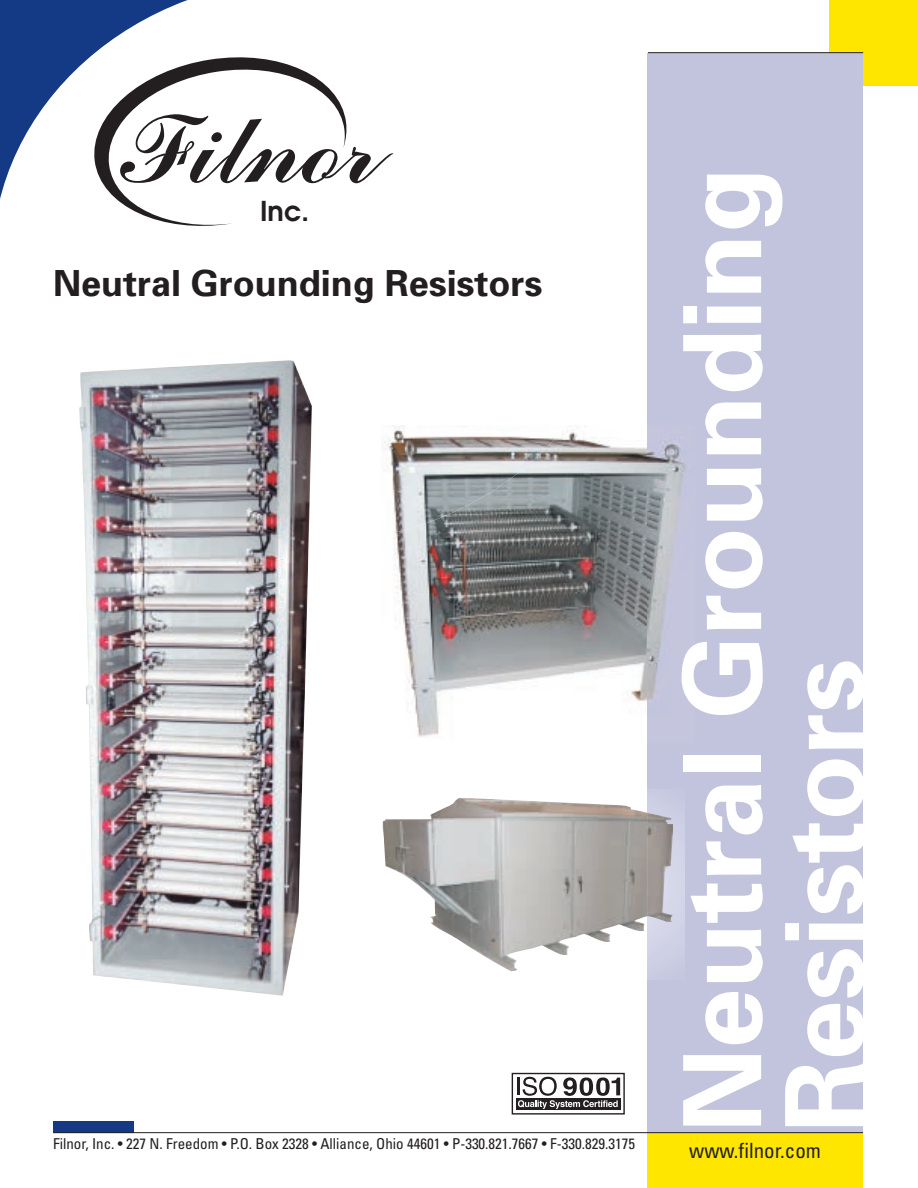
<style>
.page{position:relative;width:918px;height:1188px;background:#fff}
.page>*{position:absolute;margin:0;border:0;box-sizing:border-box;transform-origin:0 0}
.t1{font:700 108px/102px "Univers";color:#fff}
.t2{font:83.55px "Commercial Script V";color:#231f20}
.t3{font:700 36px "Univers";color:#231f20}
.t4{font:600 27.3px "Avant Garde";color:#231f20}
.t5{font:condensed 21px "Univers";color:#231f20}
.t6{font:condensed 15px "Univers";color:#231f20}
</style>
<div class="page">
<div style="left:53px;top:1121px;width:81px;height:12px;background:#143a85"></div>
<svg style="left:0;top:0;width:188px;height:199px;fill:#143a85"></svg>
<div style="left:647px;top:1133px;width:216px;height:55px;background:#ffe601"></div>
<div style="left:829px;top:0;width:89px;height:86px;background:#ffe601"></div>
<div style="left:647px;top:53px;width:216px;height:1080px;background:#c2c4dd"></div>
<svg style="left:91px;top:53px;width:256px;height:173px"></svg>
<svg style="left:511px;top:1072px;width:114px;height:43px"></svg>
<div style="left:512px;top:1073px;width:113px;height:42px;border:1px solid #231f20"></div>
<div style="left:516px;top:1098px;width:104px;height:12px;background:#231f20"></div>
<svg style="left:517px;top:1077px;width:103px;height:32px"></svg>
<hr style="left:53px;top:1132px;width:810px;height:1px;background:#231f20">
<hr style="left:648px;top:52px;width:215px;height:1px;background:#231f20">
<img style="left:79px;top:360px;width:233px;height:636px">
<img style="left:393px;top:426px;width:293px;height:311px">
<img style="left:381px;top:425px;width:186px;height:111px">
<img style="left:682px;top:644px;width:13px;height:63px">
<img style="left:382px;top:799px;width:302px;height:173px">
<img style="left:383px;top:798px;width:264px;height:173px">
<img style="left:647px;top:813px;width:26px;height:109px">
<h2 class="t2" style="left:124px;top:116px;width:265px">Filnor</h2>
<h3 class="t4" style="left:260px;top:195px;width:51px">Inc.</h3>
<h3 class="t3" style="left:53px;top:270px;width:491px">Neutral Grounding Resistors</h3>
<h1 class="t1" style="left:682px;top:1133px;width:966px;rotate:-90deg">Neutral Grounding<br>Resistors</h1>
<p class="t6" style="left:53px;top:1139px;width:583px">Filnor, Inc. • 227 N. Freedom • P.O. Box 2328 • Alliance, Ohio 44601 • P-330.821.7667 • F-330.829.3175</p>
<h3 class="t5" style="left:689px;top:1143px;width:133px">www.filnor.com</h3>
</div>
